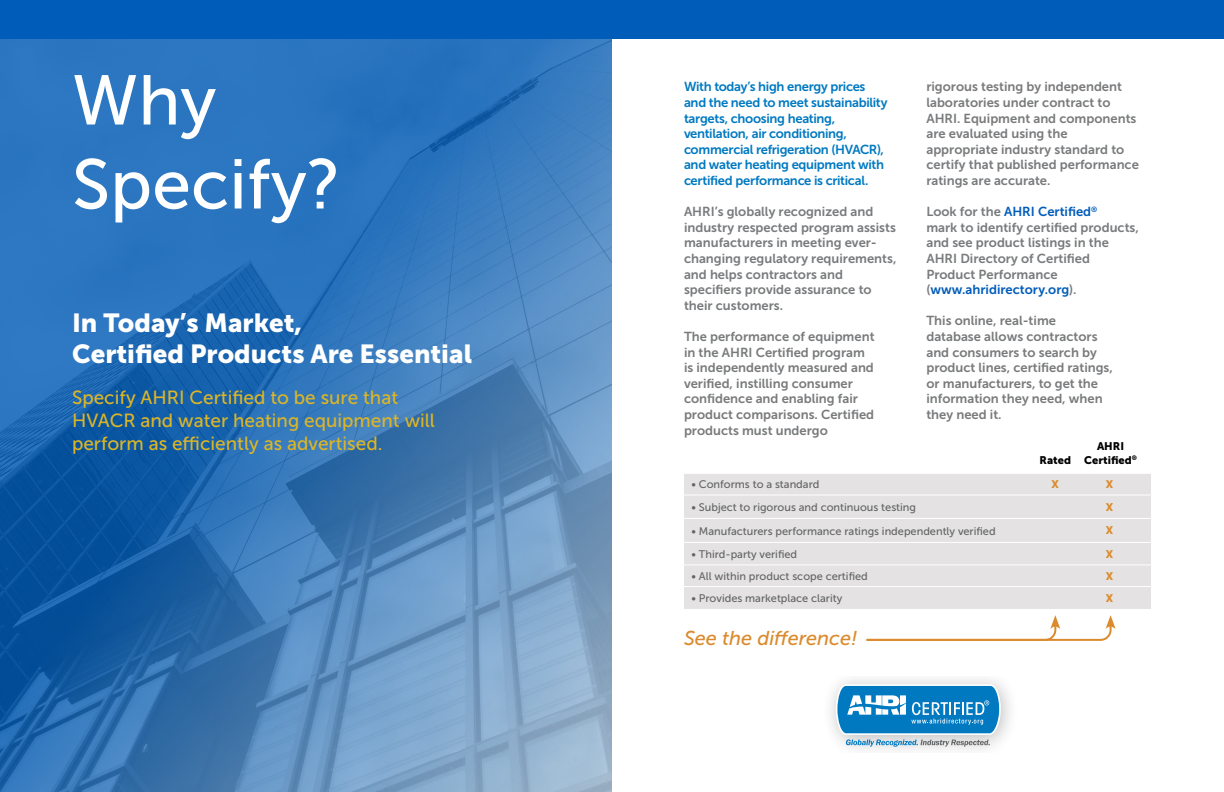
<style>
.page{position:relative;width:1224px;height:792px;background:#fff}
.page>*{position:absolute;margin:0;border:0;box-sizing:border-box;transform-origin:0 0}
.t1{font:70px/84px "Museo Sans 500";color:#fff}
.t2{font:26px/31.2px "Museo Sans 900";color:#fff}
.t3{font:italic 20px "Museo Sans 500";color:#db8b2d}
.t4{font:19px/22.8px "Museo Sans 500";color:#dbb527}
.t5{font:13px/15.6px "Museo Sans 700";color:#787a7c}
.t6{font:13px/15.6px "Museo Sans 700";letter-spacing:-.025em;color:#0079c1}
.t7{font:11px "Museo Sans 500";color:#636466}
.t8{font:11px/13.2px "Museo Sans 900";color:#000;text-align:center}
.t9{font:11px/22.4px "Museo Sans 900";color:#db8b2d}
.s1{color:#005cb9}
</style>
<div class="page">
<div style="left:684px;top:474px;width:467px;height:135px;background:#e4e2e2"></div>
<hr style="left:683px;top:495px;width:469px;height:1px;background:#fff">
<hr style="left:683px;top:518px;width:469px;height:1px;background:#fff">
<hr style="left:683px;top:542px;width:469px;height:1px;background:#fff">
<hr style="left:683px;top:564px;width:469px;height:1px;background:#fff">
<hr style="left:683px;top:586px;width:469px;height:1px;background:#fff">
<svg style="left:0;top:39px;width:612px;height:753px;background:#3c7bba"></svg>
<div style="left:821px;top:676px;width:199px;height:77px;background:#f7f7f7"></div>
<svg style="left:835px;top:683px;width:166px;height:64px"></svg>
<div style="left:0;top:0;width:1224px;height:39px;background:#005cb9"></div>
<svg style="left:866px;top:615px;width:250px;height:26px"></svg>
<h1 class="t1" style="left:72px;top:59px;width:270px">Why<br>Specify?</h1>
<h2 class="t2" style="left:72px;top:307px;width:402px">In Today’s Market,<br>Certified Products Are Essential</h2>
<h3 class="t4" style="left:72px;top:386px;width:364px">Specify AHRI Certified to be sure that<br>HVACR and water heating equipment will perform as efficiently as advertised.</h3>
<p class="t6" style="left:684px;top:79px;width:205px">With today’s high energy prices and the need to meet sustainability targets, choosing heating, ventilation, air conditioning, commercial refrigeration (HVACR), and water heating equipment with certified performance is critical.</p>
<p class="t5" style="left:684px;top:204px;width:214px">AHRI’s globally recognized and industry respected program assists manufacturers in meeting ever&shy;changing regulatory requirements, and helps contractors and specifiers provide assurance to their customers.</p>
<p class="t5" style="left:684px;top:329px;width:192px">The performance of equipment in the AHRI Certified program is independently measured and verified, instilling consumer confidence and enabling fair product comparisons. Certified products must undergo</p>
<p class="t5" style="left:926px;top:79px;width:214px">rigorous testing by independent laboratories under contract to<br>AHRI. Equipment and components are evaluated using the appropriate industry standard to certify that published performance ratings are accurate.</p>
<p class="t5" style="left:926px;top:204px;width:214px">Look for the <span class="s1">AHRI Certified</span><sup>®<br></sup>mark to identify certified products, and see product listings in the<br>AHRI Directory of Certified<br>Product Performance (<span class="s1">www.ahridirectory.org</span>).</p>
<p class="t5" style="left:926px;top:313px;width:188px">This online, real-time database allows contractors and consumers to search by product lines, certified ratings, or manufacturers, to get the information they need, when they need it.</p>
<p class="t7" style="left:692px;top:478px;width:129px">• Conforms to a standard</p>
<p class="t7" style="left:692px;top:501px;width:226px">• Subject to rigorous and continuous testing</p>
<p class="t7" style="left:692px;top:525px;width:306px">• Manufacturers performance ratings independently verified</p>
<p class="t7" style="left:692px;top:548px;width:107px">• Third-party verified</p>
<p class="t7" style="left:692px;top:570px;width:178px">• All within product scope certified</p>
<p class="t7" style="left:692px;top:592px;width:152px">• Provides marketplace clarity</p>
<h3 class="t3" style="left:684px;top:627px;width:175px">See the difference!</h3>
<p class="t8" style="left:1040px;top:453px;width:33px">Rated</p>
<p class="t9" style="left:1052px;top:473px;width:9px">X</p>
<p class="t8" style="left:1084px;top:440px;width:54px">AHRI<br>Certified<sup>®</sup></p>
<p class="t9" style="left:1106px;top:473px;width:9px">X<br>X</p>
<p class="t9" style="left:1106px;top:518px;width:9px;line-height:23.6px">X<br>X</p>
<p class="t9" style="left:1106px;top:565px;width:9px">X<br>X</p>
</div>
